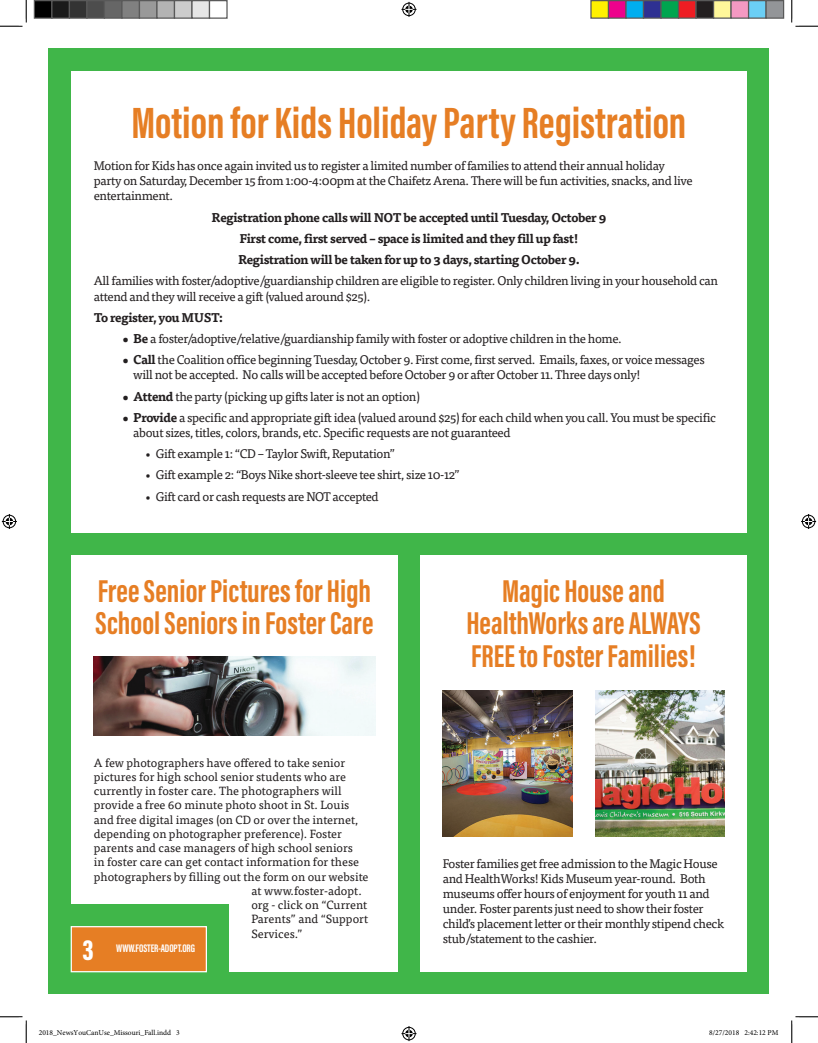
<style>
.page{position:relative;width:818px;height:1043px;background:#fff}
.page>*{position:absolute;margin:0;border:0;box-sizing:border-box;transform-origin:0 0}
.t1{font:700 45px "Acumin Pro Extra Cond";color:#e67e24}
.t2{font:700 32.5px/32.5px "Acumin Pro Extra Cond";color:#e67e24}
.t3{font:900 30px "Acumin Pro Extra Cond";color:#fff}
.t4{font:12.5px/15px "Tisa Pro";letter-spacing:-.03em;color:#231f20}
.t5{font:700 12.5px/21.2px "Tisa Pro";letter-spacing:-.03em;color:#231f20;text-align:center}
.t6{font:11.88px "Tisa Pro";color:#231f20}
.t7{font:700 11.25px "Acumin Pro Extra Cond";letter-spacing:-.01em;color:#fff}
.t8{font:7.5px "Minion Pro";color:#000}
.s1{font-weight:700}
</style>
<div class="page">
<div style="left:49px;top:49px;width:720px;height:945px;background:#40b649"></div>
<div style="left:71px;top:926px;width:136px;height:46px;background:#e67e24;border:1px solid #fff"></div>
<div style="left:71px;top:71px;width:675px;height:461px;background:#fff"></div>
<div style="left:71px;top:555px;width:327px;height:349px;background:#fff"></div>
<div style="left:420px;top:555px;width:326px;height:416px;background:#fff"></div>
<div style="left:229px;top:904px;width:169px;height:67px;background:#fff"></div>
<img style="left:94px;top:656px;width:281px;height:79px">
<img style="left:442px;top:690px;width:131px;height:146px">
<img style="left:595px;top:690px;width:129px;height:146px">
<svg style="left:0;top:0;width:27px;height:27px"></svg>
<svg style="left:0;top:1016px;width:27px;height:26px"></svg>
<svg style="left:791px;top:0;width:27px;height:27px"></svg>
<svg style="left:791px;top:1016px;width:27px;height:26px"></svg>
<svg style="left:401px;top:2px;width:15px;height:15px"></svg>
<svg style="left:401px;top:1026px;width:15px;height:15px"></svg>
<svg style="left:2px;top:514px;width:15px;height:15px"></svg>
<svg style="left:801px;top:514px;width:15px;height:15px"></svg>
<div style="left:34px;top:1px;width:18px;height:17px;background:#000"></div>
<div style="left:34px;top:0;width:18px;height:19px;border:1px solid #595959"></div>
<div style="left:52px;top:1px;width:17px;height:17px;background:#1a1a1a"></div>
<div style="left:51px;top:0;width:19px;height:19px;border:1px solid #595959"></div>
<div style="left:69px;top:1px;width:18px;height:17px;background:#333"></div>
<div style="left:69px;top:0;width:19px;height:19px;border:1px solid #595959"></div>
<div style="left:87px;top:1px;width:17px;height:17px;background:#4d4d4d"></div>
<div style="left:86px;top:0;width:19px;height:19px;border:1px solid #595959"></div>
<div style="left:104px;top:1px;width:18px;height:17px;background:#666"></div>
<div style="left:104px;top:0;width:18px;height:19px;border:1px solid #595959"></div>
<div style="left:122px;top:1px;width:17px;height:17px;background:#808080"></div>
<div style="left:121px;top:0;width:19px;height:19px;border:1px solid #595959"></div>
<div style="left:139px;top:1px;width:18px;height:17px;background:#999"></div>
<div style="left:139px;top:0;width:19px;height:19px;border:1px solid #595959"></div>
<div style="left:157px;top:1px;width:17px;height:17px;background:#b3b3b3"></div>
<div style="left:156px;top:0;width:19px;height:19px;border:1px solid #595959"></div>
<div style="left:174px;top:1px;width:18px;height:17px;background:#ccc"></div>
<div style="left:174px;top:0;width:18px;height:19px;border:1px solid #595959"></div>
<div style="left:192px;top:1px;width:17px;height:17px;background:#e6e6e6"></div>
<div style="left:191px;top:0;width:19px;height:19px;border:1px solid #595959"></div>
<div style="left:209px;top:0;width:19px;height:19px;border:1px solid #595959"></div>
<div style="left:591px;top:1px;width:17px;height:17px;background:#fff101"></div>
<div style="left:590px;top:0;width:19px;height:19px;border:1px solid #595959"></div>
<div style="left:608px;top:1px;width:18px;height:17px;background:#ed028c"></div>
<div style="left:608px;top:0;width:18px;height:19px;border:1px solid #595959"></div>
<div style="left:626px;top:1px;width:17px;height:17px;background:#00aeef"></div>
<div style="left:625px;top:0;width:19px;height:19px;border:1px solid #595959"></div>
<div style="left:643px;top:1px;width:18px;height:17px;background:#2e3092"></div>
<div style="left:642px;top:0;width:19px;height:19px;border:1px solid #595959"></div>
<div style="left:661px;top:1px;width:17px;height:17px;background:#00a54f"></div>
<div style="left:660px;top:0;width:19px;height:19px;border:1px solid #595959"></div>
<div style="left:678px;top:1px;width:18px;height:17px;background:#ee1d23"></div>
<div style="left:678px;top:0;width:18px;height:19px;border:1px solid #595959"></div>
<div style="left:696px;top:1px;width:17px;height:17px;background:#231f20"></div>
<div style="left:695px;top:0;width:19px;height:19px;border:1px solid #595959"></div>
<div style="left:713px;top:1px;width:18px;height:17px;background:#fff79a"></div>
<div style="left:712px;top:0;width:19px;height:19px;border:1px solid #595959"></div>
<div style="left:731px;top:1px;width:17px;height:17px;background:#f499c2"></div>
<div style="left:730px;top:0;width:19px;height:19px;border:1px solid #595959"></div>
<div style="left:748px;top:1px;width:18px;height:17px;background:#6bcff6"></div>
<div style="left:748px;top:0;width:18px;height:19px;border:1px solid #595959"></div>
<div style="left:766px;top:1px;width:17px;height:17px;background:#939598"></div>
<div style="left:765px;top:0;width:19px;height:19px;border:1px solid #595959"></div>
<h1 class="t1" style="left:131px;top:95px;width:556px">Motion for Kids Holiday Party Registration</h1>
<p class="t4" style="left:94px;top:158px;width:600px">Motion for Kids has once again invited us to register a limited number of families to attend their annual holiday party on Saturday, December 15 from 1:00-4:00pm at the Chaifetz Arena. There will be fun activities, snacks, and live entertainment.</p>
<p class="t5" style="left:212px;top:206px;width:396px">Registration phone calls will NOT be accepted until Tuesday, October 9<br>First come, first served – space is limited and they fill up fast!<br>Registration will be taken for up to 3 days, starting October 9.</p>
<p class="t4" style="left:94px;top:273px;width:625px">All families with foster/adoptive/guardianship children are eligible to register. Only children living in your household can attend and they will receive a gift (valued around $25).</p>
<p class="t5" style="left:94px;top:306px;width:131px">To register, you MUST:</p>
<p class="t4" style="left:122px;top:330px;width:501px"><span class="s1">• Be</span> a foster/adoptive/relative/guardianship family with foster or adoptive children in the home.</p>
<p class="t4" style="left:133px;top:351px;width:573px;text-indent:-11px"><span class="s1">• Call</span> the Coalition office beginning Tuesday, October 9. First come, first served. Emails, faxes, or voice messages will not be accepted. No calls will be accepted before October 9 or after October 11. Three days only!</p>
<p class="t4" style="left:122px;top:388px;width:299px"><span class="s1">• Attend</span> the party (picking up gifts later is not an option)</p>
<p class="t4" style="left:133px;top:409px;width:584px;text-indent:-11px"><span class="s1">• Provide</span> a specific and appropriate gift idea (valued around $25) for each child when you call. You must be specific about sizes, titles, colors, brands, etc. Specific requests are not guaranteed</p>
<p class="t4" style="left:144px;top:445px;width:252px">• Gift example 1: “CD – Taylor Swift, Reputation”</p>
<p class="t4" style="left:144px;top:466px;width:317px">• Gift example 2: “Boys Nike short-sleeve tee shirt, size 10-12”</p>
<p class="t4" style="left:144px;top:488px;width:236px">• Gift card or cash requests are NOT accepted</p>
<h2 class="t2" style="left:96px;top:574px;width:279px">Free Senior Pictures for High<br>School Seniors in Foster Care</h2>
<h2 class="t2" style="left:466px;top:574px;width:236px;text-align:center">Magic House and<br>HealthWorks are ALWAYS<br>FREE to Foster Families!</h2>
<p class="t6" style="left:94px;top:753px;width:253px">A few photographers have offered to take senior</p>
<p class="t6" style="left:94px;top:767px;width:254px">pictures for high school senior students who are</p>
<p class="t6" style="left:94px;top:782px;width:249px">currently in foster care. The photographers will</p>
<p class="t6" style="left:94px;top:796px;width:257px">provide a free 60 minute photo shoot in St. Louis</p>
<p class="t6" style="left:94px;top:810px;width:266px">and free digital images (on CD or over the internet,</p>
<p class="t6" style="left:94px;top:824px;width:249px">depending on photographer preference). Foster</p>
<p class="t6" style="left:94px;top:839px;width:261px">parents and case managers of high school seniors</p>
<p class="t6" style="left:94px;top:853px;width:267px">in foster care can get contact information for these</p>
<p class="t6" style="left:94px;top:867px;width:276px">photographers by filling out the form on our website</p>
<p class="t6" style="left:251px;top:881px;width:112px">at www.foster-adopt.</p>
<p class="t6" style="left:251px;top:896px;width:117px">org - click on “Current</p>
<p class="t6" style="left:251px;top:910px;width:118px">Parents” and “Support</p>
<p class="t6" style="left:251px;top:924px;width:53px">Services.”</p>
<h3 class="t3" style="left:83px;top:931px;width:13px">3</h3>
<p class="t7" style="left:116px;top:941px;width:80px">WWW.FOSTER-ADOPT.ORG</p>
<p class="t4" style="left:442px;top:855px;width:283px">Foster families get free admission to the Magic House and HealthWorks! Kids Museum year-round. Both museums offer hours of enjoyment for youth 11 and under. Foster parents just need to show their foster child’s placement letter or their monthly stipend check stub/statement to the cashier.</p>
<p class="t8" style="left:39px;top:1028px;width:143px">2018_NewsYouCanUse_Missouri_Fall.indd 3</p>
<p class="t8" style="left:709px;top:1028px;width:71px">8/27/2018 2:42:12 PM</p>
</div>
